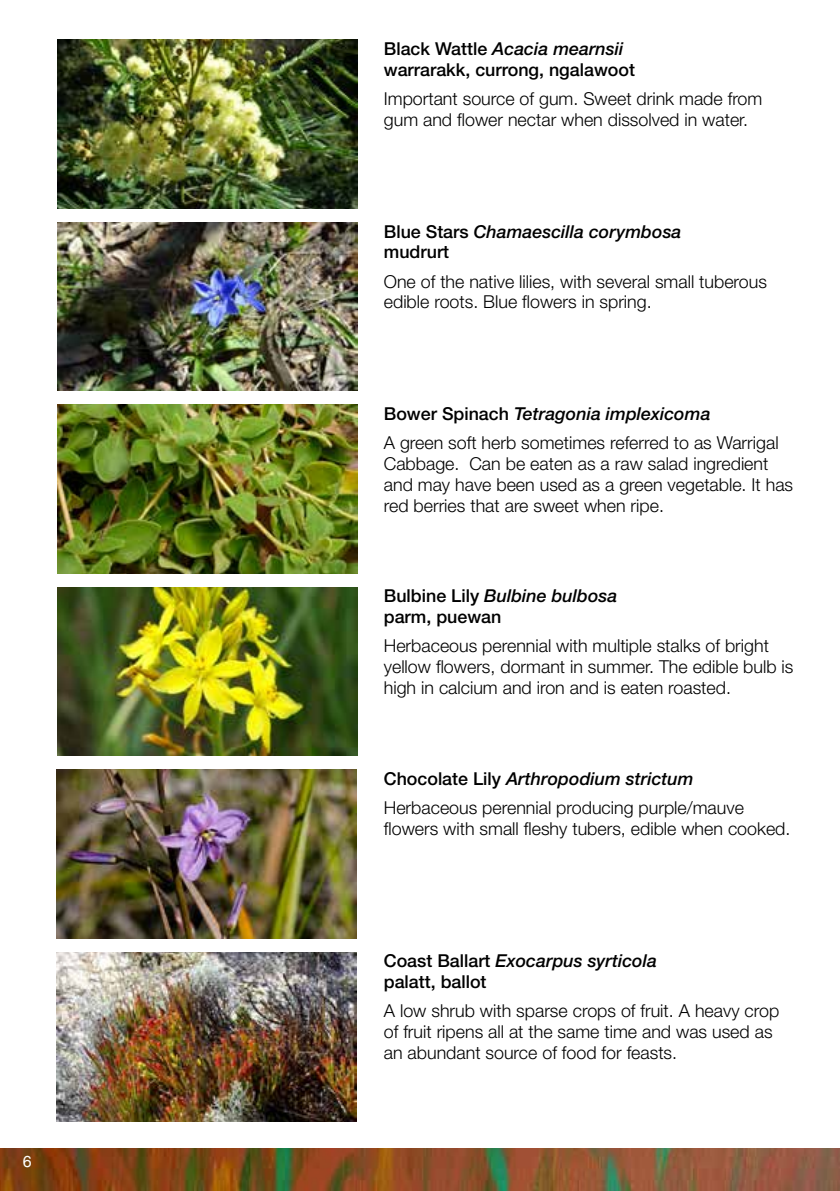
<style>
.page{position:relative;width:840px;height:1191px;background:#fff}
.page>*{position:absolute;margin:0;border:0;box-sizing:border-box;transform-origin:0 0}
.t1{font:300 17.8px/20.8px "Helvetica Neue";color:#000}
.t2{font:500 17.8px/20.8px "Helvetica Neue";color:#000}
.t3{font:italic 500 17.8px/20.8px "Helvetica Neue";color:#000}
.t4{font:16px "Helvetica";color:#fff}
.s1{font-style:italic}
.s2{font-style:normal}
.s3{font-weight:500}
.s4{font-weight:500;font-style:italic}
</style>
<div class="page">
<img style="left:0;top:1148px;width:839px;height:43px">
<img style="left:58px;top:40px;width:299px;height:168px">
<img style="left:58px;top:222px;width:299px;height:169px">
<img style="left:58px;top:405px;width:299px;height:168px">
<img style="left:58px;top:587px;width:299px;height:169px">
<img style="left:57px;top:770px;width:299px;height:168px">
<img style="left:57px;top:952px;width:299px;height:169px">
<p class="t4" style="left:23px;top:1152px;width:10px">6</p>
<p class="t2" style="left:383px;top:38px;width:252px">Black Wattle <span class="s1">Acacia mearnsii </span>warrarakk, currong, ngalawoot</p>
<p class="t1" style="left:383px;top:88px;width:380px">Important source of gum. Sweet drink made from gum and flower nectar when dissolved in water.</p>
<p class="t3" style="left:383px;top:221px;width:299px"><span class="s2">Blue Stars</span> Chamaescilla corymbosa <span class="s2">mudrurt</span></p>
<p class="t1" style="left:383px;top:270px;width:384px">One of the native lilies, with several small tuberous edible roots. Blue flowers in spring.</p>
<p class="t1" style="left:383px;top:398px;width:396px;line-height:29.2px"><span class="s3">Bower Spinach</span> <span class="s4">Tetragonia implexicoma<br></span>A green soft herb sometimes referred to as Warrigal</p>
<p class="t1" style="left:383px;top:453px;width:410px">Cabbage. Can be eaten as a raw salad ingredient and may have been used as a green vegetable. It has red berries that are sweet when ripe.</p>
<p class="t2" style="left:383px;top:585px;width:235px">Bulbine Lily <span class="s1">Bulbine bulbosa </span>parm, puewan</p>
<p class="t1" style="left:383px;top:635px;width:411px">Herbaceous perennial with multiple stalks of bright yellow flowers, dormant in summer. The edible bulb is high in calcium and iron and is eaten roasted.</p>
<p class="t1" style="left:383px;top:763px;width:361px;line-height:29.2px"><span class="s3">Chocolate Lily</span> <span class="s4">Arthropodium strictum<br></span>Herbaceous perennial producing purple/mauve</p>
<p class="t1" style="left:383px;top:817px;width:408px">flowers with small fleshy tubers, edible when cooked.</p>
<p class="t2" style="left:383px;top:950px;width:274px">Coast Ballart <span class="s1">Exocarpus syrticola </span>palatt, ballot</p>
<p class="t1" style="left:383px;top:1000px;width:396px">A low shrub with sparse crops of fruit. A heavy crop of fruit ripens all at the same time and was used as an abundant source of food for feasts.</p>
</div>
